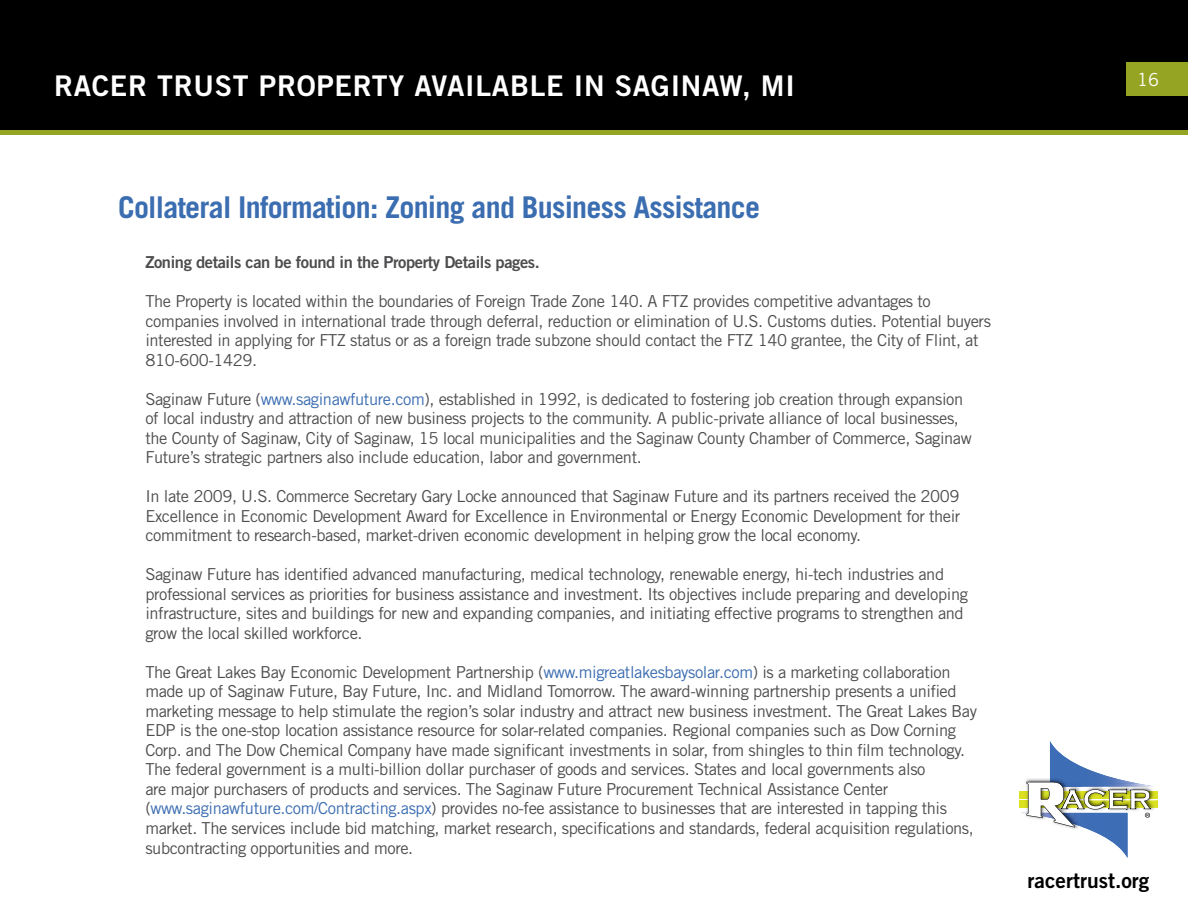
<style>
.page{position:relative;width:1188px;height:918px;background:#fff}
.page>*{position:absolute;margin:0;border:0;box-sizing:border-box;transform-origin:0 0}
.t1{font:700 30px "Trade Gothic LT Std";letter-spacing:-.025em;color:#3b6db1}
.t2{font:28.5px "Trade Gothic LT Std Bd 2";letter-spacing:.025em;color:#fff}
.t3{font:21px "Trade Gothic LT Std Bd 2";color:#000}
.t4{font:18px "Trade Gothic LT Std";color:#fff}
.t5{font:16.5px/19.5px "Trade Gothic LT Std";letter-spacing:-.025em;color:#4d4d4f}
.t6{font:16.5px "Trade Gothic LT Std Bd 2";letter-spacing:-.025em;color:#4d4d4f}
.s1{color:#3b6db1}
</style>
<div class="page">
<div style="left:1px;top:1px;width:1186px;height:131px;background:#000"></div>
<div style="left:0;top:0;width:1188px;height:133px;border:2px solid #000"></div>
<div style="left:1126px;top:62px;width:62px;height:34px;background:#96a424"></div>
<div style="left:0;top:130px;width:1188px;height:5px;background:#96a424"></div>
<div style="left:1019px;top:791px;width:139px;height:7px;background:#dbe120"></div>
<div style="left:1019px;top:801px;width:139px;height:7px;background:#dbe120"></div>
<svg style="left:1021px;top:741px;width:137px;height:117px"></svg>
<h2 class="t2" style="left:54px;top:68px;width:742px">RACER TRUST PROPERTY AVAILABLE IN SAGINAW, MI</h2>
<p class="t4" style="left:1137px;top:68px;width:23px">16</p>
<h1 class="t1" style="left:118px;top:189px;width:643px">Collateral Information: Zoning and Business Assistance</h1>
<p class="t6" style="left:145px;top:252px;width:396px">Zoning details can be found in the Property Details pages.</p>
<p class="t5" style="left:145px;top:292px;width:847px">The Property is located within the boundaries of Foreign Trade Zone 140. A FTZ provides competitive advantages to companies involved in international trade through deferral, reduction or elimination of U.S. Customs duties. Potential buyers interested in applying for FTZ status or as a foreign trade subzone should contact the FTZ 140 grantee, the City of Flint, at 810-600-1429.</p>
<p class="t5" style="left:145px;top:389px;width:828px">Saginaw Future (<span class="s1">www.saginawfuture.com</span>), established in 1992, is dedicated to fostering job creation through expansion of local industry and attraction of new business projects to the community. A public-private alliance of local businesses, the County of Saginaw, City of Saginaw, 15 local municipalities and the Saginaw County Chamber of Commerce, Saginaw Future’s strategic partners also include education, labor and government.</p>
<p class="t5" style="left:145px;top:487px;width:817px;text-align:justify">In late 2009, U.S. Commerce Secretary Gary Locke announced that Saginaw Future and its partners received the 2009<br>Excellence in Economic Development Award for Excellence in Environmental or Energy Economic Development for their commitment to research-based, market-driven economic development in helping grow the local economy.</p>
<p class="t5" style="left:145px;top:565px;width:824px">Saginaw Future has identified advanced manufacturing, medical technology, renewable energy, hi-tech industries and professional services as priorities for business assistance and investment. Its objectives include preparing and developing infrastructure, sites and buildings for new and expanding companies, and initiating effective programs to strengthen and grow the local skilled workforce.</p>
<p class="t5" style="left:145px;top:662px;width:833px">The Great Lakes Bay Economic Development Partnership (<span class="s1">www.migreatlakesbaysolar.com</span>) is a marketing collaboration made up of Saginaw Future, Bay Future, Inc. and Midland Tomorrow. The award-winning partnership presents a unified marketing message to help stimulate the region’s solar industry and attract new business investment. The Great Lakes Bay EDP is the one-stop location assistance resource for solar-related companies. Regional companies such as Dow Corning Corp. and The Dow Chemical Company have made significant investments in solar, from shingles to thin film technology.<br>The federal government is a multi-billion dollar purchaser of goods and services. States and local governments also<br>are major purchasers of products and services. The Saginaw Future Procurement Technical Assistance Center (<span class="s1">www.saginawfuture.com/Contracting.aspx</span>) provides no-fee assistance to businesses that are interested in tapping this market. The services include bid matching, market research, specifications and standards, federal acquisition regulations, subcontracting opportunities and more.</p>
<p class="t3" style="left:1028px;top:867px;width:123px">racertrust.org</p>
</div>
